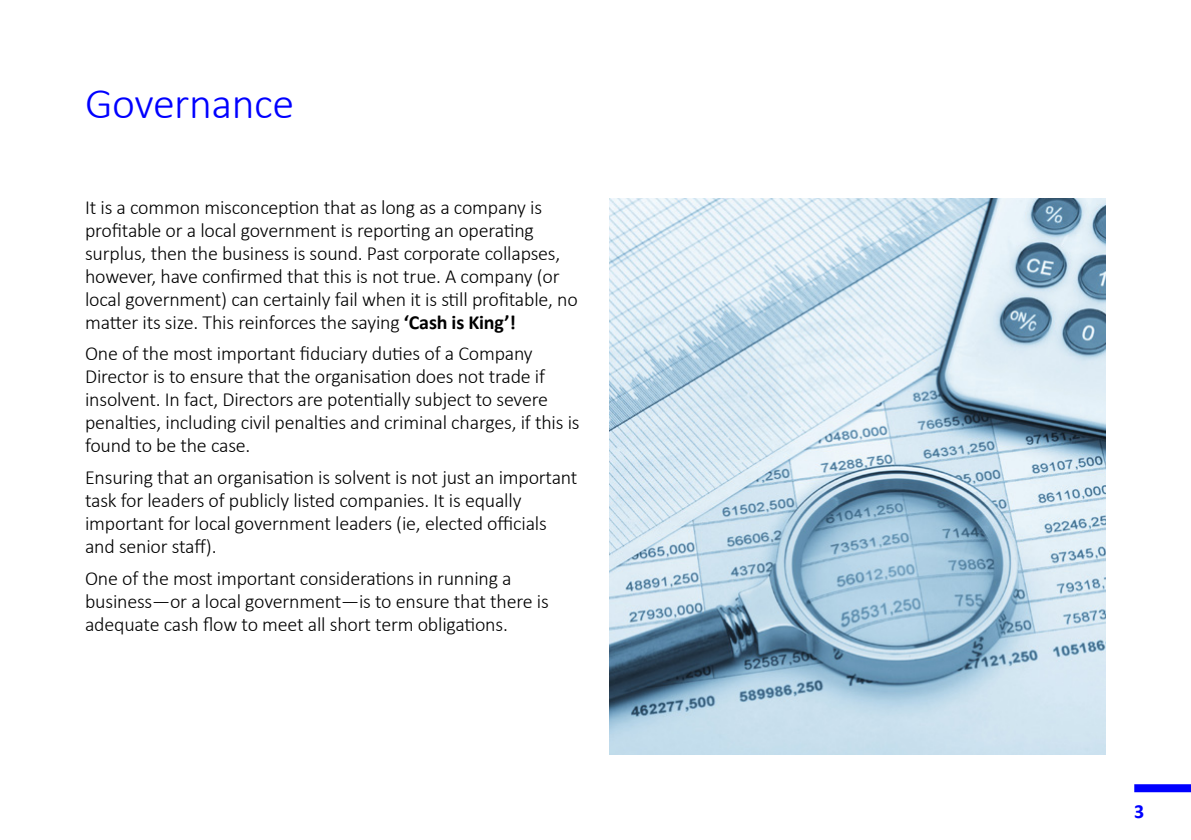
<style>
.page{position:relative;width:1191px;height:840px;background:#fff}
.page>*{position:absolute;margin:0;border:0;box-sizing:border-box;transform-origin:0 0}
.Heading_1{font:300 44px "Calibri";letter-spacing:-.01em;color:#00f}
.t1{font:300 20px/23px "Calibri";letter-spacing:-.01em;color:#000}
.t2{font:700 20px "Calibri";color:#00f}
.s1{font-weight:700}
</style>
<div class="page">
<img style="left:609px;top:198px;width:497px;height:556px">
<svg style="left:1134px;top:784px;width:57px;height:7px"></svg>
<p class="Heading_1" style="left:85px;top:76px;width:211px">Governance</p>
<p class="t1" style="left:85px;top:195px;width:494px">It is a common misconception that as long as a company is profitable or a local government is reporting an operating surplus, then the business is sound. Past corporate collapses, however, have confirmed that this is not true. A company (or local government) can certainly fail when it is still profitable, no matter its size. This reinforces the saying <span class="s1">‘Cash is King’!</span></p>
<p class="t1" style="left:85px;top:342px;width:496px">One of the most important fiduciary duties of a Company Director is to ensure that the organisation does not trade if insolvent. In fact, Directors are potentially subject to severe penalties, including civil penalties and criminal charges, if this is found to be the case.</p>
<p class="t1" style="left:85px;top:465px;width:494px">Ensuring that an organisation is solvent is not just an important task for leaders of publicly listed companies. It is equally important for local government leaders (ie, elected officials and senior staff).</p>
<p class="t1" style="left:85px;top:566px;width:465px">One of the most important considerations in running a business—or a local government—is to ensure that there is adequate cash flow to meet all short term obligations.</p>
<p class="t2" style="left:1134px;top:798px;width:12px">3</p>
</div>
